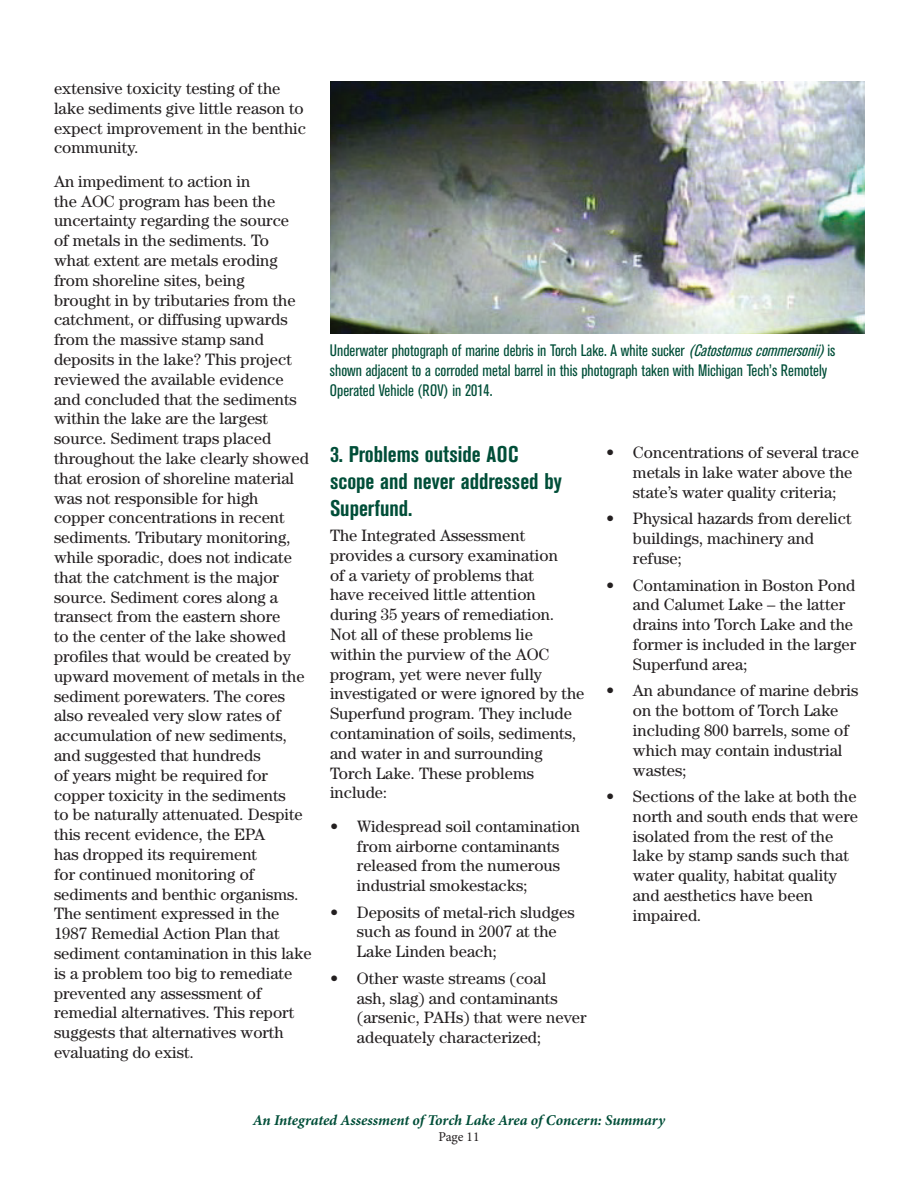
<style>
.page{position:relative;width:918px;height:1188px;background:#fff}
.page>*{position:absolute;margin:0;border:0;box-sizing:border-box;transform-origin:0 0}
.t1{font:700 condensed 22.5px/27px "Akzidenz Grotesk BE";color:#004e38}
.t2{font:16.5px/19.8px "Century";color:#231f20}
.t3{font:condensed 16.5px/19.8px "Akzidenz Grotesk BE";color:#004e38}
.t4{font:italic 700 15px "Minion Pro";letter-spacing:-.005em;color:#004e38}
.t5{font:13.5px "Minion Pro";letter-spacing:-.005em;color:#231f20}
.s1{font-style:italic}
</style>
<div class="page">
<img style="left:330px;top:81px;width:535px;height:253px">
<p class="t2" style="left:54px;top:78px;width:254px">extensive toxicity testing of the lake sediments give little reason to expect improvement in the benthic community.</p>
<p class="t2" style="left:54px;top:171px;width:259px">An impediment to action in<br>the AOC program has been the uncertainty regarding the source<br>of metals in the sediments. To<br>what extent are metals eroding from shoreline sites, being<br>brought in by tributaries from the catchment, or diffusing upwards from the massive stamp sand deposits in the lake? This project reviewed the available evidence and concluded that the sediments within the lake are the largest source. Sediment traps placed throughout the lake clearly showed that erosion of shoreline material was not responsible for high copper concentrations in recent sediments. Tributary monitoring, while sporadic, does not indicate that the catchment is the major source. Sediment cores along a transect from the eastern shore<br>to the center of the lake showed profiles that would be created by upward movement of metals in the sediment porewaters. The cores also revealed very slow rates of accumulation of new sediments, and suggested that hundreds<br>of years might be required for copper toxicity in the sediments<br>to be naturally attenuated. Despite this recent evidence, the EPA<br>has dropped its requirement<br>for continued monitoring of sediments and benthic organisms.<br>The sentiment expressed in the<br>1987 Remedial Action Plan that sediment contamination in this lake is a problem too big to remediate prevented any assessment of remedial alternatives. This report suggests that alternatives worth evaluating do exist.</p>
<p class="t3" style="left:330px;top:341px;width:507px">Underwater photograph of marine debris in Torch Lake. A white sucker <span class="s1">(Catostomuscommersonii)</span>is shown adjacent to a corroded metal barrel in this photograph taken with Michigan Tech’s Remotely<br>Operated Vehicle (ROV) in 2014.</p>
<h1 class="t1" style="left:330px;top:441px;width:233px">3. Problems outside AOC scope and never addressed by<br>Superfund.</h1>
<p class="t2" style="left:330px;top:525px;width:256px">The Integrated Assessment provides a cursory examination<br>of a variety of problems that<br>have received little attention during 35 years of remediation.<br>Not all of these problems lie<br>within the purview of the AOC program, yet were never fully investigated or were ignored by the<br>Superfund program. They include contamination of soils, sediments, and water in and surrounding<br>Torch Lake. These problems include:</p>
<p class="t2" style="left:357px;top:816px;width:225px;text-indent:-27px">• Widespread soil contamination from airborne contaminants released from the numerous industrial smokestacks;</p>
<p class="t2" style="left:357px;top:902px;width:219px;text-indent:-27px">• Deposits of metal-rich sludges such as found in 2007 at the<br>Lake Linden beach;</p>
<p class="t2" style="left:357px;top:968px;width:231px;text-indent:-27px">• Other waste streams (coal<br>ash, slag) and contaminants (arsenic, PAHs) that were never adequately characterized;</p>
<p class="t2" style="left:633px;top:442px;width:227px;text-indent:-27px">• Concentrations of several trace metals in lake water above the state’s water quality criteria;</p>
<p class="t2" style="left:633px;top:509px;width:220px;text-indent:-27px">• Physical hazards from derelict buildings, machinery and refuse;</p>
<p class="t2" style="left:633px;top:575px;width:225px;text-indent:-27px">• Contamination in Boston Pond and Calumet Lake – the latter drains into Torch Lake and the former is included in the larger<br>Superfund area;</p>
<p class="t2" style="left:633px;top:680px;width:227px;text-indent:-27px">• An abundance of marine debris on the bottom of Torch Lake including 800 barrels, some of which may contain industrial wastes;</p>
<p class="t2" style="left:633px;top:786px;width:227px;text-indent:-27px">• Sections of the lake at both the north and south ends that were isolated from the rest of the lake by stamp sands such that water quality, habitat quality and aesthetics have been impaired.</p>
<p class="t4" style="left:253px;top:1109px;width:414px">An Integrated Assessment of Torch Lake Area of Concern: Summary</p>
<p class="t5" style="left:438px;top:1127px;width:43px">Page 11</p>
</div>
